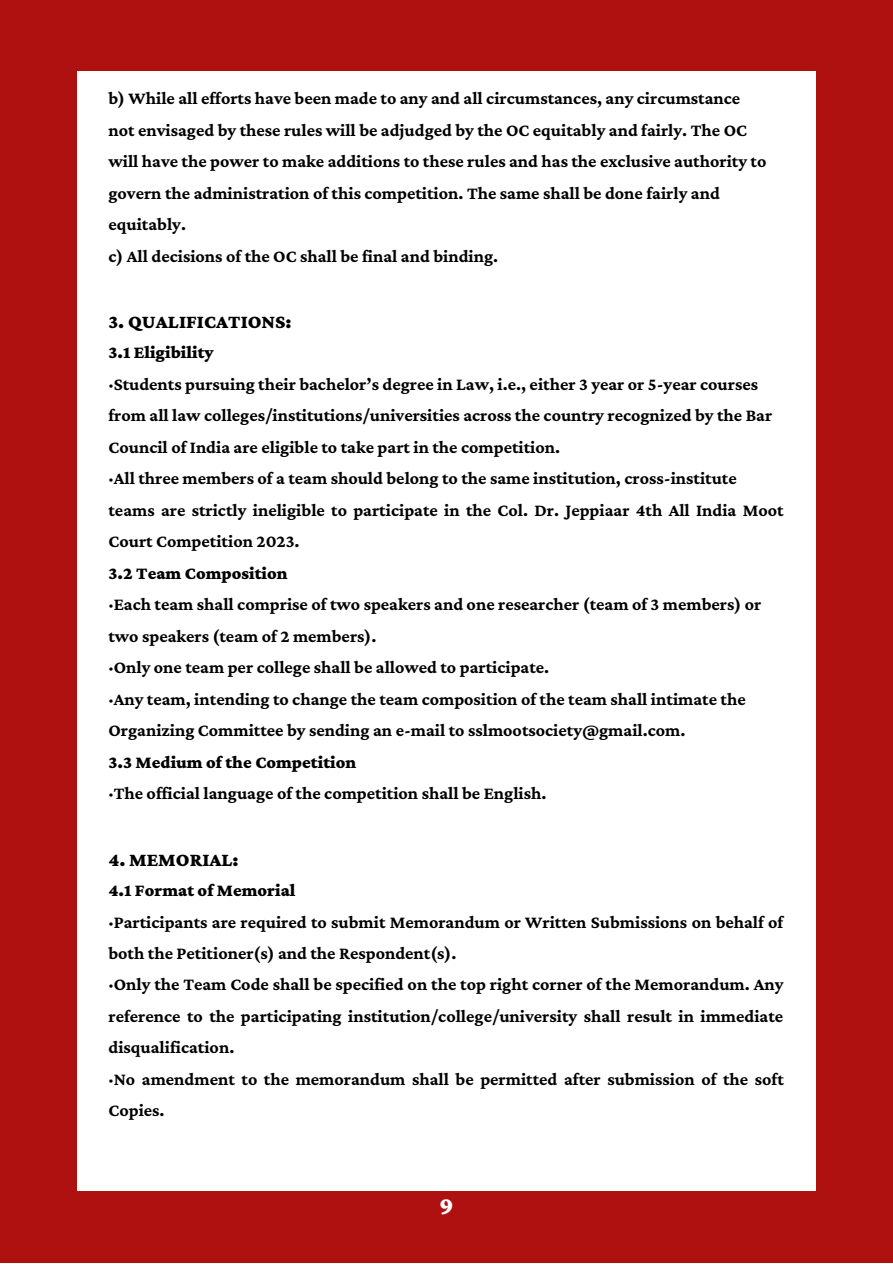
<style>
.page{position:relative;width:893px;height:1264px;background:#fff}
.page>*{position:absolute;margin:0;border:0;box-sizing:border-box;transform-origin:0 0}
.t1{font:900 25.35px "Crimson Pro";color:#fff}
.t2{font:900 19.5px "Crimson Pro";color:#000}
.t3{font:700 18px/31.5px "Crimson Pro";color:#000}
.t4{font:900 18px "Crimson Pro";color:#000}
</style>
<div class="page">
<div style="left:0;top:0;width:892px;height:1262px;background:#af1010"></div>
<div style="left:77px;top:71px;width:738px;height:1119px;background:#fff"></div>
<p class="t3" style="left:108px;top:82px;width:659px">b) While all efforts have been made to any and all circumstances, any circumstance not envisaged by these rules will be adjudged by the OC equitably and fairly. The OC will have the power to make additions to these rules and has the exclusive authority to govern the administration of this competition. The same shall be done fairly and equitably.<br>c) All decisions of the OC shall be final and binding.</p>
<p class="t2" style="left:108px;top:310px;width:185px">3. QUALIFICATIONS:</p>
<p class="t4" style="left:108px;top:342px;width:107px">3.1 Eligibility</p>
<p class="t3" style="left:108px;top:368px;width:676px">·Students pursuing their bachelor’s degree in Law, i.e., either 3 year or 5-year courses from all law colleges/institutions/universities across the country recognized by the Bar Council of India are eligible to take part in the competition.<br>·All three members of a team should belong to the same institution, cross-institute teams are strictly ineligible to participate in the Col. Dr. Jeppiaar 4th All India Moot Court Competition 2023.</p>
<p class="t4" style="left:108px;top:562px;width:180px">3.2 Team Composition</p>
<p class="t3" style="left:108px;top:588px;width:654px">·Each team shall comprise of two speakers and one researcher (team of 3 members) or two speakers (team of 2 members).<br>·Only one team per college shall be allowed to participate.<br>·Any team, intending to change the team composition of the team shall intimate the Organizing Committee by sending an e-mail to sslmootsociety@gmail.com.</p>
<p class="t4" style="left:108px;top:751px;width:249px">3.3 Medium of the Competition</p>
<p class="t3" style="left:108px;top:777px;width:439px">·The official language of the competition shall be English.</p>
<p class="t2" style="left:108px;top:848px;width:132px">4. MEMORIAL:</p>
<p class="t4" style="left:108px;top:879px;width:188px">4.1 Format of Memorial</p>
<p class="t3" style="left:108px;top:905px;width:676px">·Participants are required to submit Memorandum or Written Submissions on behalf of both the Petitioner(s) and the Respondent(s).<br>·Only the Team Code shall be specified on the top right corner of the Memorandum. Any reference to the participating institution/college/university shall result in immediate disqualification.<br>·No amendment to the memorandum shall be permitted after submission of the soft Copies.</p>
<h1 class="t1" style="left:439px;top:1191px;width:16px">9</h1>
</div>
